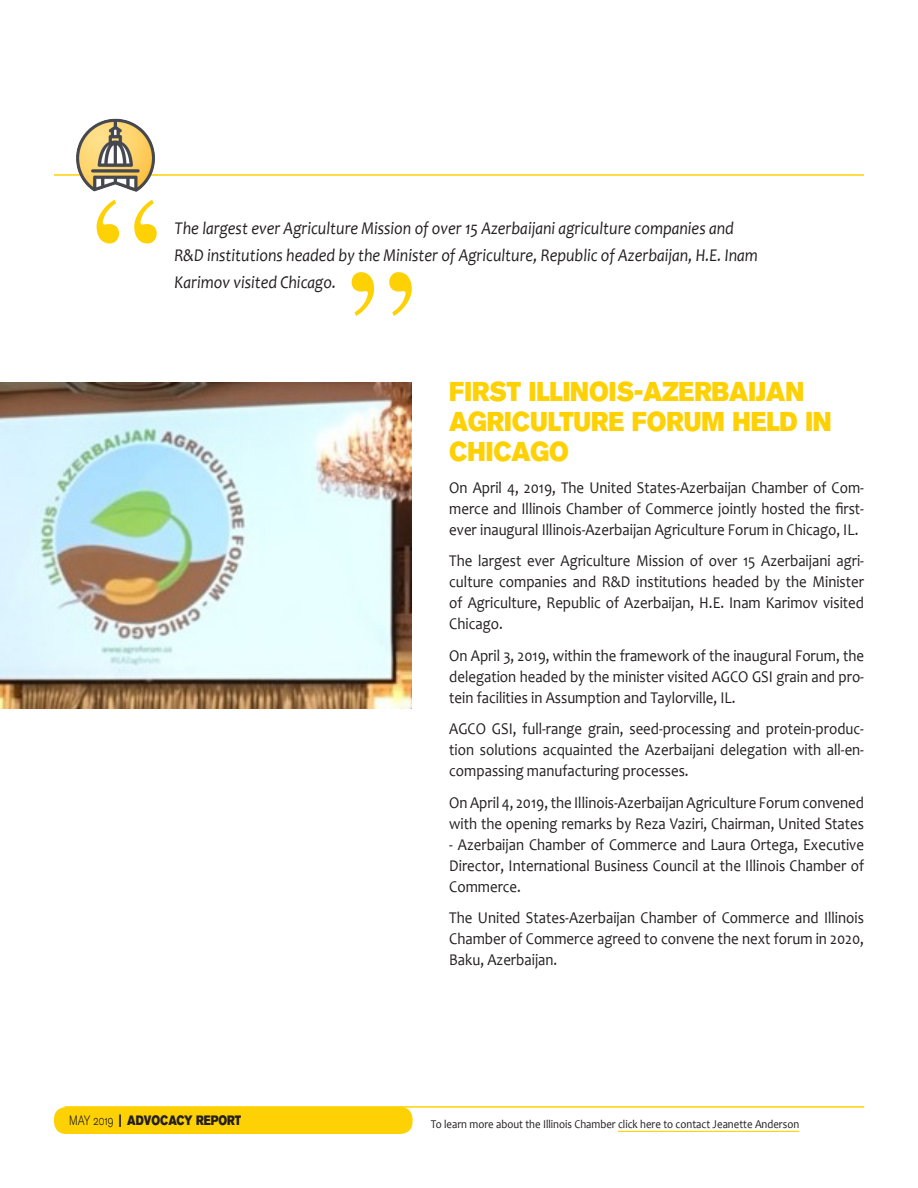
<style>
.page{position:relative;width:918px;height:1188px;background:#fff}
.page>*{position:absolute;margin:0;border:0;box-sizing:border-box;transform-origin:0 0}
.Advocacy-text{font:27px/30px "Akzidenz Grotesk BQ Super";color:#fed105;scale:.9 1}
.Advocacy-text-2{font:italic 18px/27px "Candara";color:#231f20;scale:.9 1}
.Advocacy-text-3{font:16.5px/21px "Candara";color:#231f20;text-align:justify;scale:.9 1}
.t1{font:13.5px "Akzidenz Grotesk BQ Super";color:#231f20;scale:.8 1}
.Advocacy-text-4{font:12px "Candara";color:#231f20;scale:.9 1}
.s1{font-family:"Akzidenz Grotesk BQ Light Os F"}
</style>
<div class="page">
<hr style="left:54px;top:174px;width:810px;height:2px;background:#fed105">
<img style="left:72px;top:118px;width:86px;height:74px">
<svg style="left:97px;top:200px;width:60px;height:43px"></svg>
<svg style="left:352px;top:272px;width:60px;height:44px"></svg>
<div style="left:54px;top:1107px;width:359px;height:27px;background:#fed105;border-radius:12px"></div>
<hr style="left:618px;top:1131px;width:181px;height:1px;background:#fed105">
<hr style="left:65px;top:1106px;width:799px;height:2px;background:#fed105">
<img style="left:0;top:382px;width:412px;height:326px">
<p class="Advocacy-text-2" style="left:175px;top:214px;width:650px">The largest ever Agriculture Mission of over 15 Azerbaijani agriculture companies and<br>R&amp;D institutions headed by the Minister of Agriculture, Republic of Azerbaijan, H.E. Inam<br>Karimov visited Chicago.</p>
<p class="Advocacy-text" style="left:449px;top:377px;width:426px">FIRST ILLINOIS-AZERBAIJAN<br>AGRICULTURE FORUM HELD IN<br>CHICAGO</p>
<p class="Advocacy-text-3" style="left:449px;top:477px;width:462px">On April 4, 2019, The United States-Azerbaijan Chamber of Com&shy;merce and Illinois Chamber of Commerce jointly hosted the first&shy;ever inaugural Illinois-Azerbaijan Agriculture Forum in Chicago, IL.</p>
<p class="Advocacy-text-3" style="left:449px;top:550px;width:462px">The largest ever Agriculture Mission of over 15 Azerbaijani agri&shy;culture companies and R&amp;D institutions headed by the Minister of Agriculture, Republic of Azerbaijan, H.E. Inam Karimov visited Chicago.</p>
<p class="Advocacy-text-3" style="left:449px;top:645px;width:462px">On April 3, 2019, within the framework of the inaugural Forum, the delegation headed by the minister visited AGCO GSI grain and pro&shy;tein facilities in Assumption and Taylorville, IL.</p>
<p class="Advocacy-text-3" style="left:449px;top:718px;width:462px">AGCO GSI, full-range grain, seed-processing and protein-produc&shy;tion solutions acquainted the Azerbaijani delegation with all-en&shy;compassing manufacturing processes.</p>
<p class="Advocacy-text-3" style="left:449px;top:792px;width:462px">On April 4, 2019, the Illinois-Azerbaijan Agriculture Forum convened with the opening remarks by Reza Vaziri, Chairman, United States</p>
<p class="Advocacy-text-3" style="left:449px;top:834px;width:462px">- Azerbaijan Chamber of Commerce and Laura Ortega, Executive Director, International Business Council at the Illinois Chamber of Commerce.</p>
<p class="Advocacy-text-3" style="left:449px;top:907px;width:462px">The United States-Azerbaijan Chamber of Commerce and Illinois Chamber of Commerce agreed to convene the next forum in 2020, Baku, Azerbaijan.</p>
<p class="t1" style="left:69px;top:1113px;width:216px"><span class="s1">MAY 2019</span> | ADVOCACY REPORT</p>
<p class="Advocacy-text-4" style="left:431px;top:1117px;width:411px">To learn more about the Illinois Chamber click here to contact Jeanette Anderson</p>
</div>
